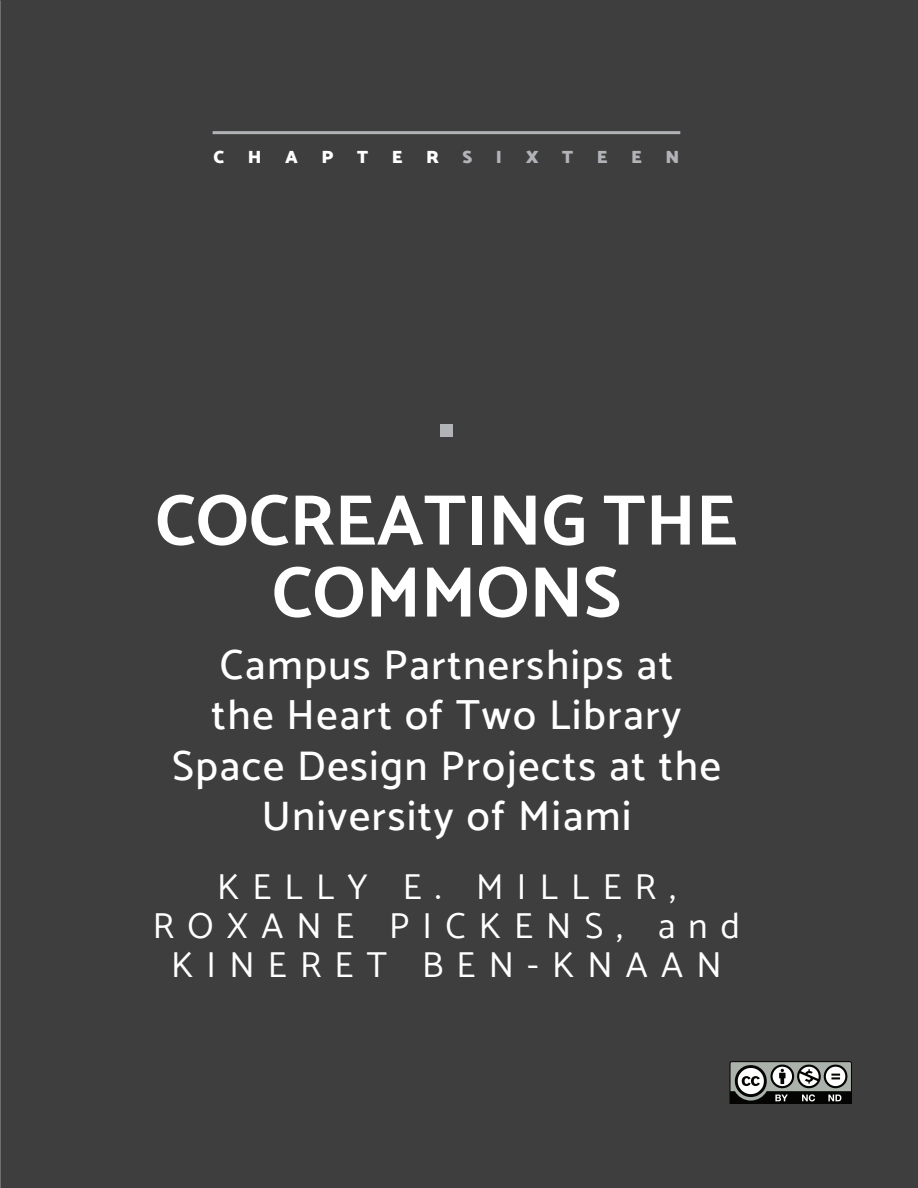
<style>
.page{position:relative;width:918px;height:1188px;background:#3e3e3f}
.page>*{position:absolute;margin:0;border:0;box-sizing:border-box;transform-origin:0 0}
.Chapter_Title{font:700 72px/72px "Catamaran";color:#fff;text-align:center}
.Chapter_Subtitle{font:500 42px/50.4px "Catamaran";letter-spacing:.04em;color:#fff;text-align:center}
.Chapter_Author{font:36px/39px "Catamaran";letter-spacing:.37em;color:#fff}
.Chapter_Number{font:900 18px "Catamaran";color:#fff}
.Chapter_Number-2{font:900 18px "Catamaran";color:#b2b3b7}
</style>
<div class="page">
<div style="left:440px;top:424px;width:13px;height:12px;background:#b2b3b7"></div>
<hr style="left:213px;top:131px;width:467px;height:3px;background:#b2b3b7">
<svg style="left:729px;top:1061px;width:123px;height:43px;background:#737572"></svg>
<p class="Chapter_Number" style="left:213px;top:146px;width:12px">C</p>
<p class="Chapter_Number" style="left:248px;top:146px;width:15px">H</p>
<p class="Chapter_Number" style="left:285px;top:146px;width:14px">A</p>
<p class="Chapter_Number" style="left:321px;top:146px;width:13px">P</p>
<p class="Chapter_Number" style="left:357px;top:146px;width:13px">T</p>
<p class="Chapter_Number" style="left:392px;top:146px;width:12px">E</p>
<p class="Chapter_Number" style="left:426px;top:146px;width:14px">R</p>
<p class="Chapter_Number-2" style="left:463px;top:146px;width:11px">S</p>
<p class="Chapter_Number-2" style="left:496px;top:146px;width:8px">I</p>
<p class="Chapter_Number-2" style="left:526px;top:146px;width:14px">X</p>
<p class="Chapter_Number-2" style="left:562px;top:146px;width:13px">T</p>
<p class="Chapter_Number-2" style="left:597px;top:146px;width:12px">E</p>
<p class="Chapter_Number-2" style="left:631px;top:146px;width:12px">E</p>
<p class="Chapter_Number-2" style="left:666px;top:146px;width:15px">N</p>
<p class="Chapter_Title" style="left:155px;top:484px;width:584px">COCREATING THE<br>COMMONS</p>
<p class="Chapter_Subtitle" style="left:172px;top:639px;width:550px">Campus Partnerships at<br>the Heart of Two Library<br>Space Design Projects at the<br>University of Miami</p>
<p class="Chapter_Author" style="left:217px;top:867px;width:460px">KELLY E. MI LLER,</p>
<p class="Chapter_Author" style="left:153px;top:906px;width:32px">ROX</p>
<p class="Chapter_Author" style="left:171px;top:906px;width:570px;text-indent:90px">AN E PIC KEN S, and<br>KIN ERET B EN -KN AAN</p>
</div>
